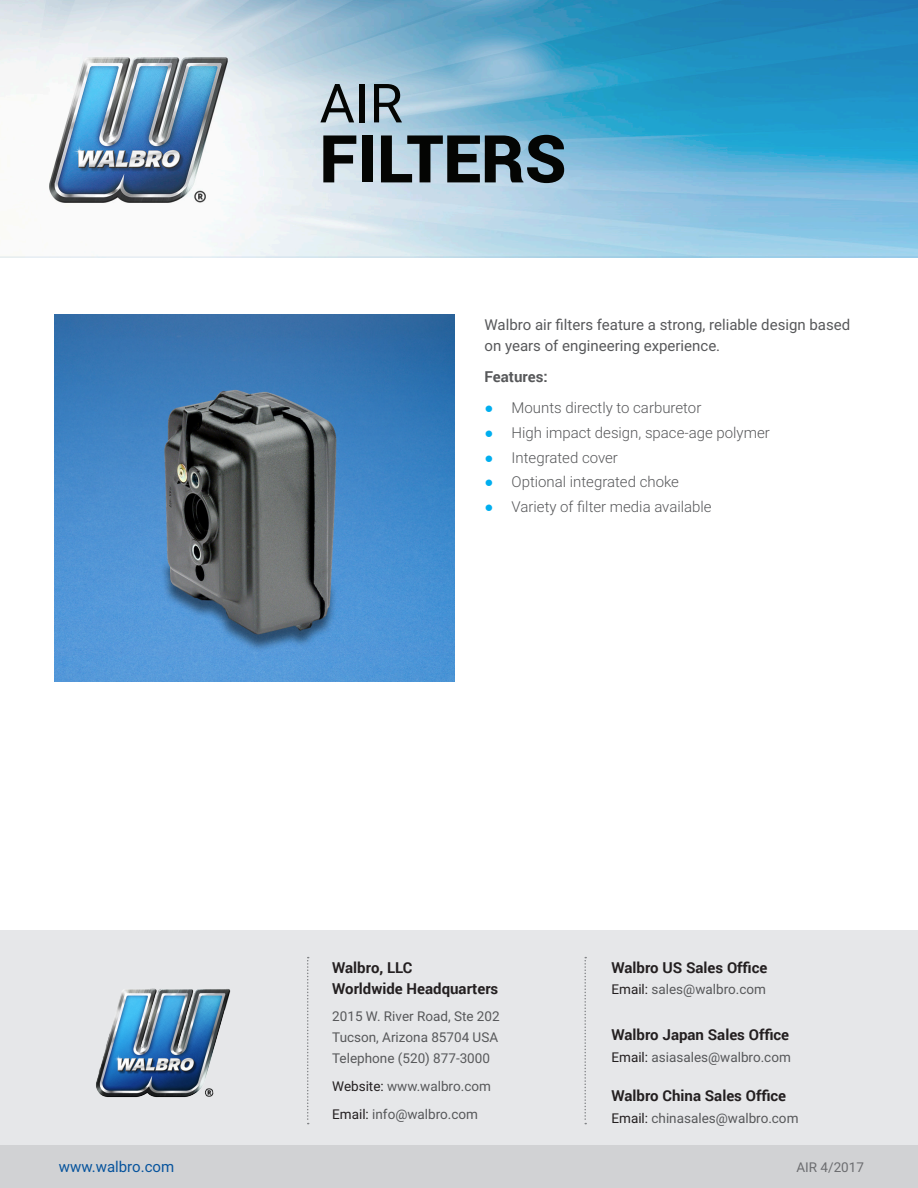
<style>
.page{position:relative;width:918px;height:1188px;background:#fff}
.page>*{position:absolute;margin:0;border:0;box-sizing:border-box;transform-origin:0 0}
.t1{font:900 66px "Roboto";color:#040503}
.t2{font:54px "Roboto";color:#040503}
.t3{font:300 15px "Roboto";color:#57585a}
.t4{font:700 15px "Roboto";color:#231f20}
.t5{font:15px/21px "Roboto";color:#57585a}
.t6{font:15px "Roboto";color:#07549d}
.t7{font:700 15px "Roboto";color:#57585a}
.t8{font:13.5px "Roboto";color:#57585a}
.t9{font:13.5px "Roboto";color:#6c6d70}
.s1{font-family:"Arial";font-weight:900;color:#00aeef}
.s2{color:#231f20}
</style>
<div class="page">
<hr style="left:0;top:257px;width:918px;height:1px;background:#1866ac">
<img style="left:0;top:0;width:918px;height:257px">
<img style="left:54px;top:315px;width:400px;height:366px">
<div style="left:0;top:931px;width:918px;height:257px;background:#e6e7e9"></div>
<div style="left:0;top:1146px;width:918px;height:42px;background:#d1d2d4"></div>
<svg style="left:307px;top:957px;width:2px;height:167px"></svg>
<svg style="left:584px;top:957px;width:2px;height:167px"></svg>
<img style="left:96px;top:988px;width:135px;height:110px">
<p class="t2" style="left:320px;top:65px;width:85px">AIR</p>
<p class="t1" style="left:320px;top:112px;width:248px">FILTERS</p>
<p class="t5" style="left:485px;top:313px;width:367px">Walbro air filters feature a strong, reliable design based on years of engineering experience.</p>
<p class="t7" style="left:485px;top:366px;width:65px">Features:</p>
<p class="t3" style="left:485px;top:397px;width:218px"><span class="s1">●</span> Mounts directly to carburetor</p>
<p class="t3" style="left:485px;top:422px;width:287px"><span class="s1">●</span> High impact design, space-age polymer</p>
<p class="t3" style="left:485px;top:447px;width:135px"><span class="s1">●</span> Integrated cover</p>
<p class="t3" style="left:485px;top:472px;width:196px"><span class="s1">●</span> Optional integrated choke</p>
<p class="t3" style="left:485px;top:496px;width:229px"><span class="s1">●</span> Variety of filter media available</p>
<p class="t4" style="left:332px;top:957px;width:82px">Walbro, LLC</p>
<p class="t4" style="left:332px;top:978px;width:168px">Worldwide Headquarters</p>
<p class="t8" style="left:332px;top:1007px;width:169px">2015 W. River Road, Ste 202</p>
<p class="t8" style="left:332px;top:1028px;width:167px">Tucson, Arizona 85704 USA</p>
<p class="t8" style="left:332px;top:1049px;width:159px">Telephone (520) 877-3000</p>
<p class="t8" style="left:332px;top:1077px;width:160px"><span class="s2">Website:</span> www.walbro.com</p>
<p class="t8" style="left:332px;top:1105px;width:147px"><span class="s2">Email:</span> info@walbro.com</p>
<p class="t4" style="left:612px;top:957px;width:157px">Walbro US Sales Office</p>
<p class="t8" style="left:612px;top:980px;width:156px"><span class="s2">Email:</span> sales@walbro.com</p>
<p class="t4" style="left:612px;top:1024px;width:179px">Walbro Japan Sales Office</p>
<p class="t8" style="left:612px;top:1048px;width:181px"><span class="s2">Email:</span> asiasales@walbro.com</p>
<p class="t4" style="left:612px;top:1085px;width:176px">Walbro China Sales Office</p>
<p class="t8" style="left:612px;top:1108px;width:188px"><span class="s2">Email:</span> chinasales@walbro.com</p>
<p class="t6" style="left:59px;top:1157px;width:117px">www.walbro.com</p>
<p class="t9" style="left:796px;top:1158px;width:69px">AIR 4/2017</p>
</div>
